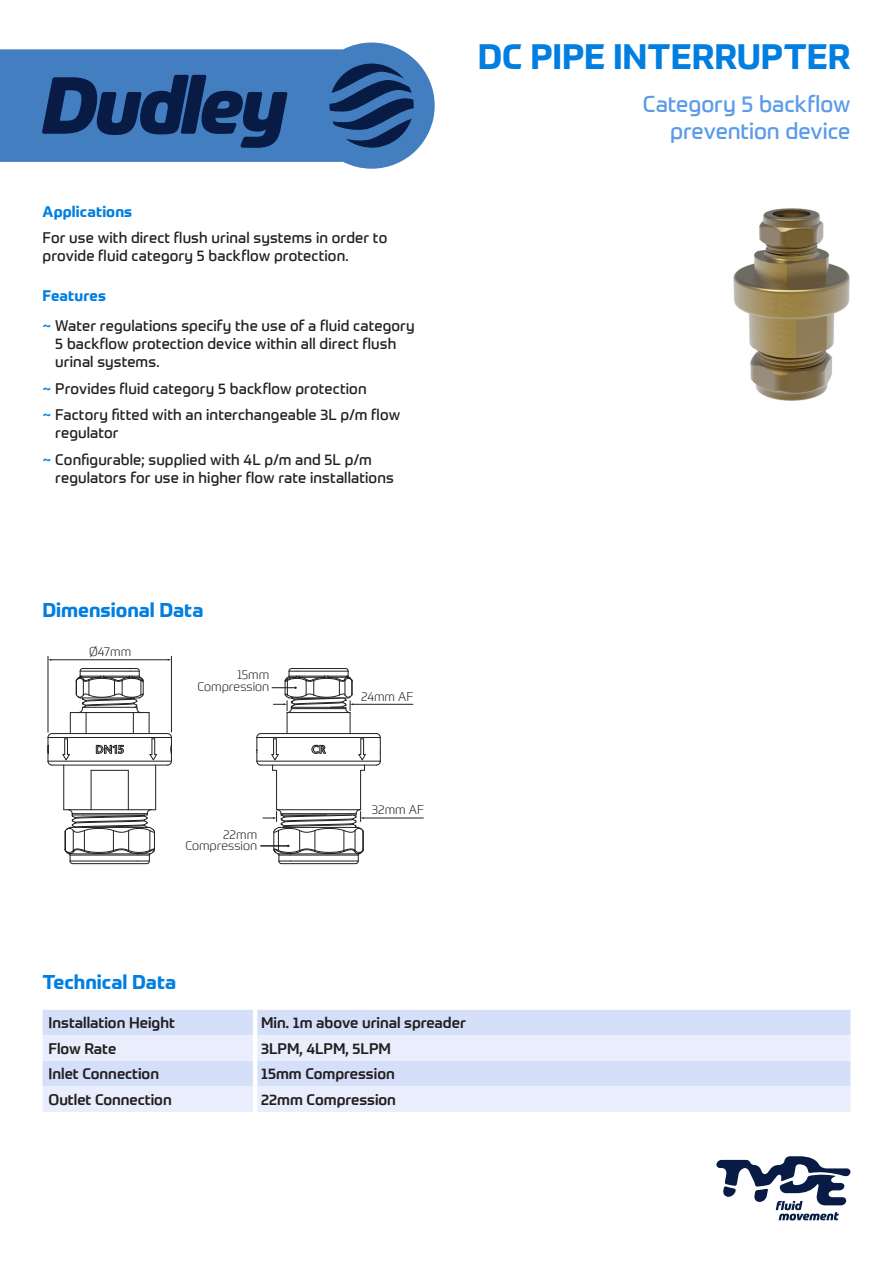
<style>
.page{position:relative;width:893px;height:1263px;background:#fff}
.page>*{position:absolute;margin:0;border:0;box-sizing:border-box;transform-origin:0 0}
.t1{font:700 34.5px "Prometo";letter-spacing:-.005em;color:#007fe1}
.t2{font:22.5px "Prometo";letter-spacing:-.005em;color:#5b9be9}
.t3{font:700 19.5px "Prometo";color:#007fe1}
.t4{font:15px/18px "Prometo";letter-spacing:.005em;color:#231f20}
.t5{font:500 15px "Prometo";color:#231f20}
.t6{font:700 15px "Prometo";letter-spacing:.01em;color:#007fe1}
.t7{font:300 12.45px/11.2px "Prometo";color:#231f20;text-align:right}
.s1{color:#007fe1}
</style>
<div class="page">
<svg style="left:0;top:43px;width:435px;height:126px;fill:#437ec1"></svg>
<svg style="left:42px;top:75px;width:246px;height:73px;background:#254d84"></svg>
<svg style="left:330px;top:64px;width:84px;height:84px;background:#275188"></svg>
<svg style="left:716px;top:1156px;width:134px;height:64px"></svg>
<div style="left:43px;top:1010px;width:807px;height:25px;background:#d5dff9"></div>
<svg style="left:43px;top:1035px;width:807px;height:77px;background:#e2e8fb"></svg>
<hr style="left:253px;top:1010px;width:4px;height:25px;background:#fff">
<hr style="left:253px;top:1061px;width:4px;height:25px;background:#fff">
<hr style="left:253px;top:1086px;width:4px;height:26px;background:#fff">
<hr style="left:253px;top:1035px;width:4px;height:26px;background:#fff">
<img style="left:733px;top:208px;width:117px;height:193px">
<hr style="left:63px;top:765px;width:1px;height:45px;background:#231f20">
<hr style="left:155px;top:765px;width:1px;height:45px;background:#231f20">
<hr style="left:128px;top:770px;width:1px;height:40px;background:#231f20">
<hr style="left:91px;top:770px;width:37px;height:1px;background:#231f20">
<hr style="left:91px;top:770px;width:1px;height:40px;background:#231f20">
<hr style="left:52px;top:765px;width:115px;height:1px;background:#231f20">
<hr style="left:52px;top:733px;width:99px;height:1px;background:#231f20">
<svg style="left:47px;top:733px;width:6px;height:33px"></svg>
<svg style="left:64px;top:809px;width:92px;height:55px"></svg>
<hr style="left:48px;top:761px;width:123px;height:1px;background:#231f20">
<hr style="left:48px;top:737px;width:105px;height:1px;background:#231f20">
<svg style="left:62px;top:668px;width:110px;height:98px"></svg>
<svg style="left:376px;top:733px;width:5px;height:33px"></svg>
<hr style="left:360px;top:770px;width:1px;height:40px;background:#231f20">
<hr style="left:276px;top:770px;width:1px;height:40px;background:#231f20">
<hr style="left:261px;top:765px;width:115px;height:1px;background:#231f20">
<hr style="left:278px;top:733px;width:98px;height:1px;background:#231f20">
<hr style="left:257px;top:761px;width:123px;height:1px;background:#231f20">
<hr style="left:275px;top:737px;width:105px;height:1px;background:#231f20">
<hr style="left:48px;top:656px;width:1px;height:76px;background:#231f20">
<hr style="left:51px;top:659px;width:117px;height:1px;background:#231f20">
<hr style="left:171px;top:656px;width:1px;height:76px;background:#231f20">
<hr style="left:353px;top:704px;width:60px;height:1px;background:#231f20">
<hr style="left:363px;top:818px;width:60px;height:1px;background:#231f20">
<svg style="left:256px;top:668px;width:110px;height:103px"></svg>
<svg style="left:260px;top:809px;width:104px;height:55px"></svg>
<p class="t6" style="left:43px;top:202px;width:91px">Applications</p>
<p class="t4" style="left:43px;top:229px;width:346px">For use with direct flush urinal systems in order to provide fluid category 5 backflow protection.</p>
<p class="t6" style="left:43px;top:286px;width:65px">Features</p>
<p class="t4" style="left:55px;top:317px;width:361px;text-indent:-13px"><span class="s1">~</span> Water regulations specify the use of a fluid category<br>5 backflow protection device within all direct flush urinal systems.</p>
<p class="t4" style="left:43px;top:379px;width:326px"><span class="s1">~</span> Provides fluid category 5 backflow protection</p>
<p class="t4" style="left:55px;top:406px;width:346px;text-indent:-13px"><span class="s1">~</span> Factory fitted with an interchangeable 3L p/m flow regulator</p>
<p class="t4" style="left:55px;top:450px;width:340px;text-indent:-13px"><span class="s1">~</span> Configurable; supplied with 4L p/m and 5L p/m regulators for use in higher flow rate installations</p>
<p class="t3" style="left:43px;top:598px;width:163px">Dimensional Data</p>
<p class="t7" style="left:89px;top:646px;width:44px">Ø47mm</p>
<p class="t7" style="left:197px;top:669px;width:73px">15mm<br>Compression</p>
<p class="t7" style="left:185px;top:828px;width:73px">22mm<br>Compression</p>
<p class="t7" style="left:361px;top:691px;width:54px">24mm AF</p>
<p class="t7" style="left:372px;top:804px;width:54px">32mm AF</p>
<p class="t1" style="left:478px;top:35px;width:374px">DC PIPE INTERRUPTER</p>
<p class="t2" style="left:643px;top:90px;width:209px">Category 5 backflow</p>
<p class="t2" style="left:670px;top:117px;width:182px">prevention device</p>
<p class="t3" style="left:43px;top:969px;width:135px">Technical Data</p>
<p class="t5" style="left:49px;top:1014px;width:128px">Installation Height</p>
<p class="t5" style="left:261px;top:1014px;width:206px">Min. 1m above urinal spreader</p>
<p class="t5" style="left:49px;top:1039px;width:69px">Flow Rate</p>
<p class="t5" style="left:261px;top:1039px;width:131px">3LPM, 4LPM, 5LPM</p>
<p class="t5" style="left:49px;top:1065px;width:112px">Inlet Connection</p>
<p class="t5" style="left:261px;top:1065px;width:135px">15mm Compression</p>
<p class="t5" style="left:49px;top:1090px;width:125px">Outlet Connection</p>
<p class="t5" style="left:261px;top:1090px;width:136px">22mm Compression</p>
</div>
